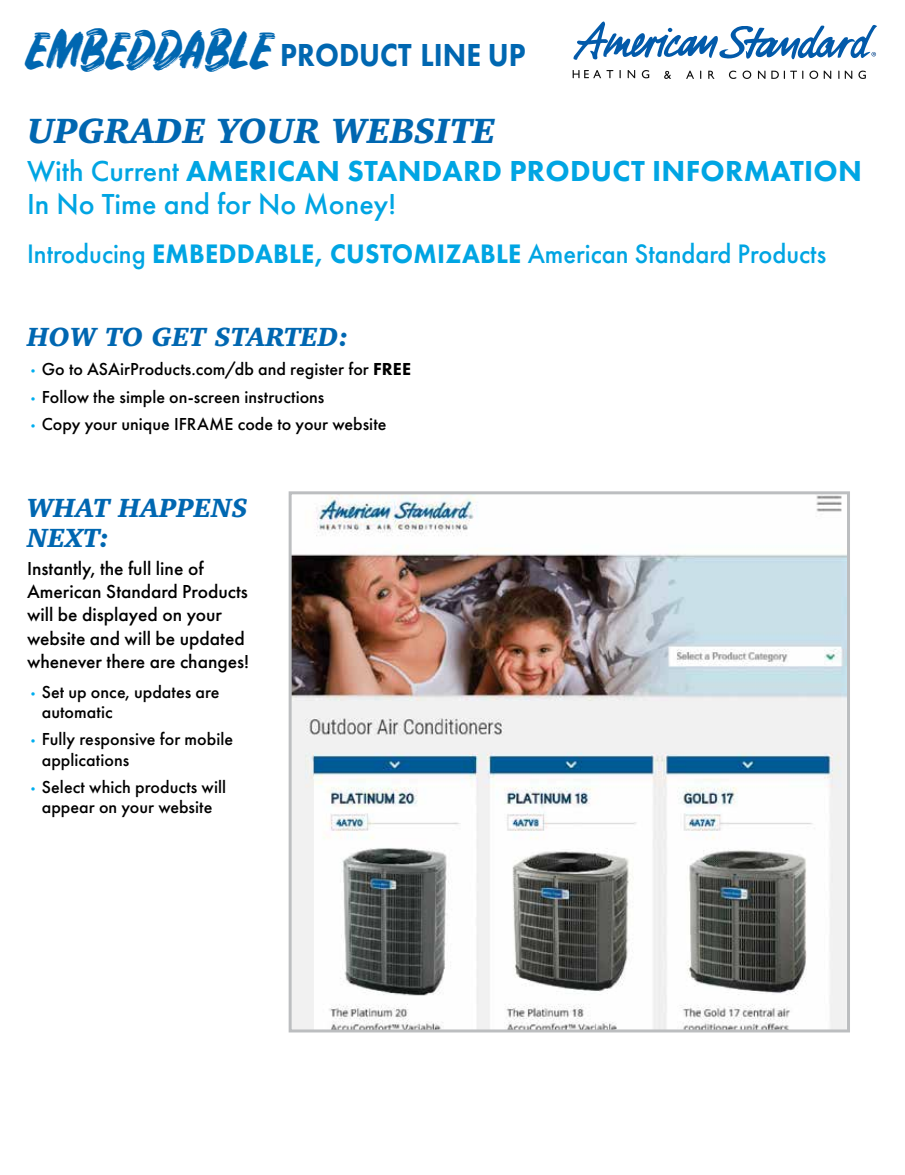
<style>
.page{position:relative;width:905px;height:1175px;background:#fff}
.page>*{position:absolute;margin:0;border:0;box-sizing:border-box;transform-origin:0 0}
.t1{font:italic 900 36px "Charter IT Cby BT";color:#0067b1}
.t2{font:800 33px "Futura PT";color:#0067b1;scale:.89 1}
.t3{font:800 30px/33px "Futura PT";letter-spacing:.01em;color:#00a5e3}
.t4{font:500 27.75px "Futura PT";color:#00a5e3;scale:.95 1}
.t5{font:italic 900 27px/30px "Charter IT Cby BT";color:#0067b1}
.t6{font:500 19.5px/23.4px "Futura PT";color:#000}
.t7{font:500 18px/20.2px "Futura PT";color:#000}
.s1{font-family:"Rustico";font-weight:400;font-size:48px}
.s2{font-weight:500}
.s3{font-weight:800}
.s4{font-weight:800;font-size:12px;color:#00aeef}
</style>
<div class="page">
<img style="left:292px;top:495px;width:554px;height:533px">
<div style="left:288px;top:491px;width:562px;height:541px;border:3px solid #bcbec0"></div>
<svg style="left:664px;top:71px;width:7px;height:8px"></svg>
<svg style="left:627px;top:70px;width:8px;height:8px"></svg>
<svg style="left:641px;top:70px;width:8px;height:9px"></svg>
<svg style="left:572px;top:70px;width:41px;height:8px"></svg>
<svg style="left:708px;top:71px;width:6px;height:8px"></svg>
<svg style="left:686px;top:70px;width:8px;height:9px"></svg>
<svg style="left:742px;top:70px;width:10px;height:9px"></svg>
<svg style="left:858px;top:70px;width:7px;height:9px"></svg>
<svg style="left:728px;top:70px;width:8px;height:9px"></svg>
<svg style="left:809px;top:71px;width:22px;height:8px"></svg>
<svg style="left:758px;top:71px;width:7px;height:8px"></svg>
<svg style="left:771px;top:71px;width:32px;height:8px"></svg>
<svg style="left:838px;top:71px;width:14px;height:8px"></svg>
<svg style="left:573px;top:22px;width:304px;height:38px"></svg>
<h2 class="t2" style="left:27px;top:34px;width:561px"><span class="s1">EMBEDDABLE</span> PRODUCT LINE UP</h2>
<h1 class="t1" style="left:27px;top:109px;width:470px">UPGRADE YOUR WEBSITE</h1>
<h3 class="t3" style="left:27px;top:154px;width:836px"><span class="s2">With Current</span> AMERICAN STANDARD PRODUCT INFORMATION<br><span class="s2">In No Time and for No Money!</span></h3>
<h3 class="t4" style="left:27px;top:237px;width:842px">Introducing <span class="s3">EMBEDDABLE, CUSTOMIZABLE</span> American Standard Products</h3>
<h3 class="t5" style="left:27px;top:321px;width:323px">HOW TO GET STARTED:</h3>
<p class="t7" style="left:27px;top:359px;width:385px"><span class="s4">•</span> Go to ASAirProducts.com/db and register for <span class="s3">FREE</span></p>
<p class="t7" style="left:27px;top:386px;width:299px"><span class="s4">•</span> Follow the simple on-screen instructions</p>
<p class="t7" style="left:27px;top:414px;width:361px"><span class="s4">•</span> Copy your unique IFRAME code to your website</p>
<h3 class="t5" style="left:27px;top:492px;width:222px">WHAT HAPPENS<br>NEXT:</h3>
<p class="t6" style="left:27px;top:556px;width:224px">Instantly, the full line of<br>American Standard Products will be displayed on your website and will be updated whenever there are changes!</p>
<p class="t7" style="left:42px;top:681px;width:179px;text-indent:-15px"><span class="s4">•</span> Set up once, updates are automatic</p>
<p class="t7" style="left:42px;top:729px;width:193px;text-indent:-15px"><span class="s4">•</span> Fully responsive for mobile applications</p>
<p class="t7" style="left:27px;top:777px;width:200px;text-align:center"><span class="s4">•</span> Select which products will appear on your website</p>
</div>
